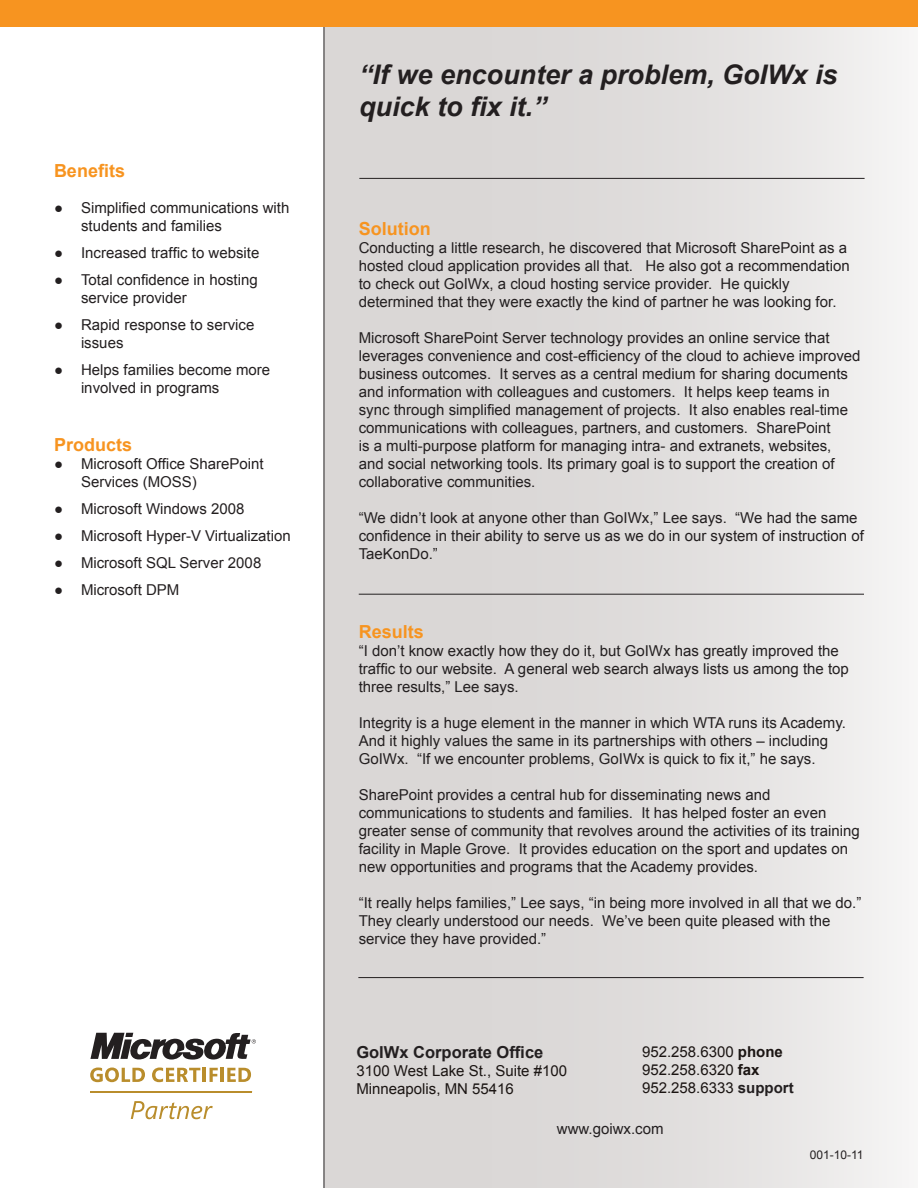
<style>
.page{position:relative;width:918px;height:1188px;background:#fff}
.page>*{position:absolute;margin:0;border:0;box-sizing:border-box;transform-origin:0 0}
.t1{font:italic 700 27px/32.4px "Arial";color:#231f20}
.t2{font:700 18px "Arial";color:#f79420}
.t3{font:700 16.5px "Arial";color:#231f20}
.t4{font:15px/18px "Arial";color:#231f20}
.t5{font:15px/18px "Arial";color:#1b1513}
.t6{font:12px "Arial";color:#231f20}
.s1{font-weight:700}
.s2{font-weight:700;color:#231f20}
</style>
<div class="page">
<div style="left:324px;top:0;width:594px;height:1188px;background:linear-gradient(to right,#d4d0cf,#efeeee)"></div>
<hr style="left:324px;top:20px;width:1px;height:1168px;background:#231f20">
<div style="left:0;top:0;width:918px;height:27px;background:#f79420"></div>
<svg style="left:90px;top:1068px;width:55px;height:14px"></svg>
<svg style="left:152px;top:1068px;width:48px;height:14px"></svg>
<hr style="left:203px;top:1068px;width:3px;height:14px;background:#b98d2c">
<svg style="left:210px;top:1068px;width:8px;height:14px"></svg>
<hr style="left:220px;top:1068px;width:4px;height:14px;background:#b98d2c">
<svg style="left:227px;top:1068px;width:24px;height:14px"></svg>
<hr style="left:90px;top:1091px;width:162px;height:1px;background:#b98d2c">
<svg style="left:131px;top:1101px;width:82px;height:18px"></svg>
<svg style="left:90px;top:1033px;width:166px;height:27px"></svg>
<hr style="left:359px;top:594px;width:505px;height:1px;background:#231f20">
<hr style="left:358px;top:977px;width:506px;height:1px;background:#231f20">
<hr style="left:359px;top:178px;width:506px;height:1px;background:#231f20">
<p class="t2" style="left:54px;top:159px;width:73px">Benefits</p>
<p class="t4" style="left:81px;top:199px;width:210px;text-indent:-27px">● Simplified communications with students and families</p>
<p class="t4" style="left:54px;top:244px;width:207px">● Increased traffic to website</p>
<p class="t4" style="left:81px;top:271px;width:178px;text-indent:-27px">● Total confidence in hosting service provider</p>
<p class="t4" style="left:81px;top:316px;width:175px;text-indent:-27px">● Rapid response to service issues</p>
<p class="t4" style="left:81px;top:361px;width:191px;text-indent:-27px">● Helps families become more involved in programs</p>
<p class="t2" style="left:54px;top:432px;width:80px">Products</p>
<p class="t4" style="left:81px;top:454px;width:184px;text-indent:-27px">● Microsoft Office SharePoint<br>Services (MOSS)</p>
<p class="t4" style="left:54px;top:499px;width:192px">● Microsoft Windows 2008</p>
<p class="t4" style="left:54px;top:526px;width:238px">● Microsoft Hyper-V Virtualization</p>
<p class="t4" style="left:54px;top:553px;width:209px">● Microsoft SQL Server 2008</p>
<p class="t4" style="left:54px;top:580px;width:127px">● Microsoft DPM</p>
<h1 class="t1" style="left:359px;top:59px;width:480px">“If we encounter a problem, GoIWx is quick to fix it.”</h1>
<p class="t2" style="left:359px;top:216px;width:73px">Solution</p>
<p class="t4" style="left:359px;top:238px;width:493px">Conducting a little research, he discovered that Microsoft SharePoint as a hosted cloud application provides all that. He also got a recommendation to check out GoIWx, a cloud hosting service provider. He quickly determined that they were exactly the kind of partner he was looking for.</p>
<p class="t4" style="left:359px;top:328px;width:503px">Microsoft SharePoint Server technology provides an online service that leverages convenience and cost-efficiency of the cloud to achieve improved business outcomes. It serves as a central medium for sharing documents and information with colleagues and customers. It helps keep teams in sync through simplified management of projects. It also enables real-time communications with colleagues, partners, and customers. SharePoint<br>is a multi-purpose platform for managing intra- and extranets, websites,<br>and social networking tools. Its primary goal is to support the creation of collaborative communities.</p>
<p class="t4" style="left:359px;top:508px;width:507px">“We didn’t look at anyone other than GoIWx,” Lee says. “We had the same confidence in their ability to serve us as we do in our system of instruction of<br>TaeKonDo.”</p>
<p class="t2" style="left:359px;top:619px;width:67px">Results</p>
<p class="t4" style="left:359px;top:642px;width:492px">“I don’t know exactly how they do it, but GoIWx has greatly improved the traffic to our website. A general web search always lists us among the top three results,” Lee says.</p>
<p class="t4" style="left:359px;top:714px;width:489px">Integrity is a huge element in the manner in which WTA runs its Academy.<br>And it highly values the same in its partnerships with others – including<br>GoIWx. “If we encounter problems, GoIWx is quick to fix it,” he says.</p>
<p class="t4" style="left:359px;top:786px;width:503px">SharePoint provides a central hub for disseminating news and communications to students and families. It has helped foster an even greater sense of community that revolves around the activities of its training facility in Maple Grove. It provides education on the sport and updates on new opportunities and programs that the Academy provides.</p>
<p class="t4" style="left:359px;top:894px;width:504px">“It really helps families,” Lee says, “in being more involved in all that we do.”<br>They clearly understood our needs. We’ve been quite pleased with the service they have provided.”</p>
<p class="t3" style="left:356px;top:1041px;width:189px">GoIWx Corporate Office</p>
<p class="t5" style="left:356px;top:1062px;width:212px">3100 West Lake St., Suite #100<br>Minneapolis, MN 55416</p>
<p class="t4" style="left:557px;top:1120px;width:108px">www.goiwx.com</p>
<p class="t5" style="left:642px;top:1043px;width:153px">952.258.6300 <span class="s1">phone<br></span>952.258.6320 <span class="s1">fax<br></span>952.258.6333 <span class="s2">support</span></p>
<p class="t6" style="left:810px;top:1147px;width:55px">001-10-11</p>
</div>
